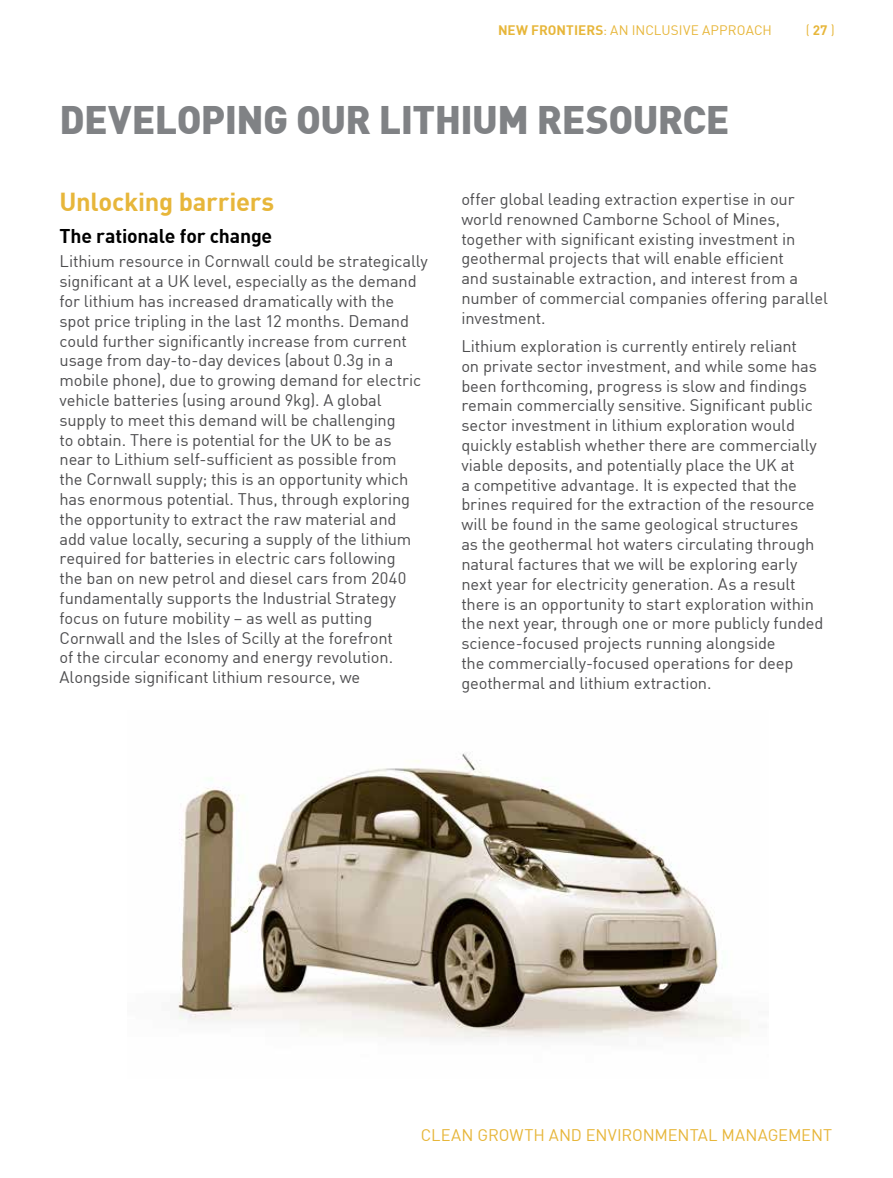
<style>
.page{position:relative;width:893px;height:1178px;background:#fff}
.page>*{position:absolute;margin:0;border:0;box-sizing:border-box;transform-origin:0 0}
.head_sub2{font:900 39px "DIN";letter-spacing:-.015em;color:#808285}
.Sub_Head_1{font:700 25.5px "DIN";letter-spacing:-.01em;color:#e7b63a}
.sub_head_2{font:700 19.5px "DIN";letter-spacing:-.01em;color:#000}
.body{font:16.5px/19.8px "DIN";letter-spacing:-.01em;color:#4d4d4f}
.body-2{font:16.5px "DIN";color:#e7b63a}
.t1{font:13.5px "DIN";letter-spacing:.005em;color:#e7b63a}
.s1{font-weight:700}
</style>
<div class="page">
<img style="left:178px;top:753px;width:571px;height:286px">
<p class="t1" style="left:498px;top:22px;width:275px"><span class="s1">NEW FRONTIERS</span>: AN INCLUSIVE APPROACH</p>
<p class="t1" style="left:806px;top:22px;width:31px">( <span class="s1">27</span> )</p>
<p class="head_sub2" style="left:60px;top:94px;width:672px">DEVELOPING OUR LITHIUM RESOURCE</p>
<p class="Sub_Head_1" style="left:60px;top:185px;width:216px">Unlocking barriers</p>
<p class="sub_head_2" style="left:60px;top:223px;width:214px">The rationale for change</p>
<p class="body" style="left:60px;top:251px;width:370px">Lithium resource in Cornwall could be strategically significant at a UK level, especially as the demand for lithium has increased dramatically with the spot price tripling in the last 12 months. Demand could further significantly increase from current usage from day-to-day devices (about 0.3g in a mobile phone), due to growing demand for electric vehicle batteries (using around 9kg). A global supply to meet this demand will be challenging<br>to obtain. There is potential for the UK to be as near to Lithium self-sufficient as possible from<br>the Cornwall supply; this is an opportunity which has enormous potential. Thus, through exploring the opportunity to extract the raw material and<br>add value locally, securing a supply of the lithium required for batteries in electric cars following<br>the ban on new petrol and diesel cars from 2040 fundamentally supports the Industrial Strategy focus on future mobility – as well as putting Cornwall and the Isles of Scilly at the forefront<br>of the circular economy and energy revolution.<br>Alongside significant lithium resource, we</p>
<p class="body" style="left:461px;top:189px;width:368px">offer global leading extraction expertise in our world renowned Camborne School of Mines, together with significant existing investment in geothermal projects that will enable efficient<br>and sustainable extraction, and interest from a number of commercial companies offering parallel investment.</p>
<p class="body" style="left:461px;top:336px;width:364px">Lithium exploration is currently entirely reliant<br>on private sector investment, and while some has been forthcoming, progress is slow and findings remain commercially sensitive. Significant public sector investment in lithium exploration would quickly establish whether there are commercially viable deposits, and potentially place the UK at<br>a competitive advantage. It is expected that the brines required for the extraction of the resource will be found in the same geological structures<br>as the geothermal hot waters circulating through natural factures that we will be exploring early next year for electricity generation. As a result there is an opportunity to start exploration within the next year, through one or more publicly funded science-focused projects running alongside<br>the commercially-focused operations for deep geothermal and lithium extraction.</p>
<p class="body-2" style="left:421px;top:1125px;width:413px">CLEAN GROWTH AND ENVIRONMENTAL MANAGEMENT</p>
</div>
